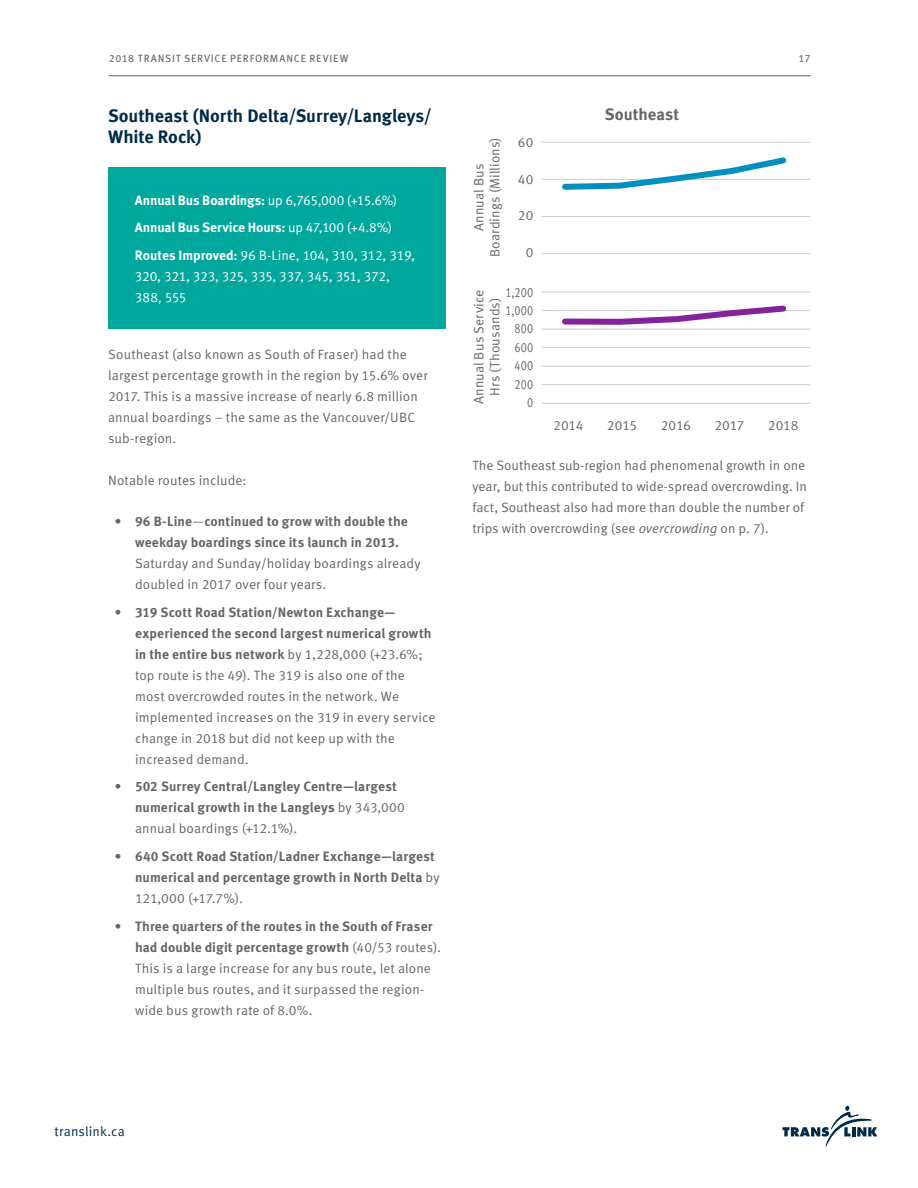
<style>
.page{position:relative;width:918px;height:1188px;background:#fff}
.page>*{position:absolute;margin:0;border:0;box-sizing:border-box;transform-origin:0 0}
.t1{font:700 18px/21px "Meta OT";color:#002b49}
.t2{font:700 16.5px "Meta OT";color:#62656a}
.Body_copy{font:13.5px/21px "Meta OT Norm";letter-spacing:.005em;color:#62656a}
.t3{font:700 13.5px/21px "Meta OT";letter-spacing:.005em;color:#62656a}
.t4{font:13.5px/21px "Meta OT Norm";letter-spacing:-.025em;color:#fff}
.t5{font:700 13.5px "Meta OT";letter-spacing:-.01em;color:#fff}
.Body_copy-2{font:13.5px "Meta OT Norm";letter-spacing:.005em;color:#62656a;scale:.8 1}
.t6{font:13.5px "Meta OT Norm";color:#002b49}
.t7{font:10.5px "Meta OT";letter-spacing:.075em;color:#62656a}
.s1{font-family:"Meta OT Norm";font-weight:400}
.s2{font-family:"Meta OT";font-weight:700}
.s3{font-family:"Meta OT Norm Ita"}
</style>
<div class="page">
<hr style="left:109px;top:75px;width:702px;height:1px;background:#62656a">
<svg style="left:782px;top:1106px;width:96px;height:42px"></svg>
<div style="left:108px;top:167px;width:338px;height:162px;background:#00a79d"></div>
<hr style="left:542px;top:253px;width:268px;height:1px;background:#cbcbcd">
<hr style="left:542px;top:403px;width:268px;height:1px;background:#cbcbcd">
<hr style="left:542px;top:216px;width:268px;height:1px;background:#cbcbcd">
<hr style="left:542px;top:179px;width:268px;height:1px;background:#cbcbcd">
<hr style="left:542px;top:384px;width:268px;height:1px;background:#cbcbcd">
<hr style="left:542px;top:329px;width:268px;height:1px;background:#cbcbcd">
<hr style="left:542px;top:347px;width:268px;height:1px;background:#cbcbcd">
<hr style="left:542px;top:366px;width:268px;height:1px;background:#cbcbcd">
<hr style="left:542px;top:142px;width:268px;height:1px;background:#cbcbcd">
<hr style="left:542px;top:292px;width:268px;height:1px;background:#cbcbcd">
<hr style="left:542px;top:310px;width:268px;height:1px;background:#cbcbcd">
<svg style="left:562px;top:157px;width:225px;height:33px"></svg>
<svg style="left:562px;top:305px;width:225px;height:20px"></svg>
<p class="t7" style="left:109px;top:52px;width:241px">2018 TRANSIT SERVICE PERFORMANCE REVIEW</p>
<p class="t7" style="left:799px;top:52px;width:14px">17</p>
<h4 class="t1" style="left:108px;top:105px;width:325px">Southeast (North Delta/Surrey/Langleys/<br>White Rock)</h4>
<h4 class="t5" style="left:135px;top:191px;width:264px">Annual Bus Boardings: <span class="s1">up 6,765,000 (+15.6%)</span></h4>
<h4 class="t5" style="left:135px;top:219px;width:259px">Annual Bus Service Hours: <span class="s1">up 47,100 (+4.8%)</span></h4>
<h4 class="t4" style="left:135px;top:245px;width:282px"><span class="s2">Routes Improved:</span> 96 B-Line, 104, 310, 312, 319,<br>320, 321, 323, 325, 335, 337, 345, 351, 372,<br>388, 555</h4>
<p class="Body_copy" style="left:108px;top:344px;width:321px">Southeast (also known as South of Fraser) had the largest percentage growth in the region by 15.6% over 2017. This is a massive increase of nearly 6.8 million annual boardings – the same as the Vancouver/UBC sub-region.</p>
<p class="Body_copy" style="left:108px;top:470px;width:140px">Notable routes include:</p>
<p class="t3" style="left:135px;top:511px;width:287px;text-indent:-20px">• 96 B-Line<span class="s1">—</span>continued to grow with double the weekday boardings since its launch in 2013.<br><span class="s1">Saturday and Sunday/holiday boardings already doubled in 2017 over four years.</span></p>
<p class="Body_copy" style="left:135px;top:602px;width:302px;text-indent:-20px"><span class="s2">• 319 Scott Road Station/Newton Exchange— experienced the second largest numerical growth in the entire bus network</span> by 1,228,000 (+23.6%; top route is the 49). The 319 is also one of the most overcrowded routes in the network. We implemented increases on the 319 in every service change in 2018 but did not keep up with the increased demand.</p>
<p class="t3" style="left:135px;top:776px;width:271px;text-indent:-20px">• 502 Surrey Central/Langley Centre—largest numerical growth in the Langleys <span class="s1">by 343,000 annual boardings (+12.1%).</span></p>
<p class="t3" style="left:135px;top:846px;width:306px;text-indent:-20px">• 640 Scott Road Station/Ladner Exchange—largest numerical and percentage growth in North Delta <span class="s1">by<br>121,000 (+17.7%).</span></p>
<p class="Body_copy" style="left:135px;top:916px;width:306px;text-indent:-20px"><span class="s2">• Three quarters of the routes in the South of Fraser had double digit percentage growth</span> (40/53 routes).<br>This is a large increase for any bus route, let alone multiple bus routes, and it surpassed the region&shy;wide bus growth rate of 8.0%.</p>
<p class="Body_copy" style="left:518px;top:132px;width:17px">60</p>
<p class="Body_copy" style="left:518px;top:169px;width:17px">40</p>
<p class="Body_copy" style="left:518px;top:205px;width:17px">20</p>
<p class="Body_copy" style="left:526px;top:242px;width:9px">0</p>
<p class="Body_copy-2" style="left:506px;top:284px;width:36px">1,200</p>
<p class="Body_copy-2" style="left:505px;top:302px;width:36px">1,000</p>
<p class="Body_copy-2" style="left:515px;top:321px;width:25px">800</p>
<p class="Body_copy-2" style="left:514px;top:339px;width:25px">600</p>
<p class="Body_copy-2" style="left:515px;top:358px;width:25px">400</p>
<p class="Body_copy-2" style="left:515px;top:376px;width:25px">200</p>
<p class="Body_copy-2" style="left:527px;top:394px;width:9px">0</p>
<p class="Body_copy" style="left:471px;top:257px;width:121px;line-height:16.2px;text-align:center;rotate:-90deg">Annual Bus<br>Boardings (Millions)</p>
<p class="Body_copy" style="left:471px;top:404px;width:116px;line-height:16.2px;text-align:center;rotate:-90deg">Annual Bus Service<br>Hrs (Thousands)</p>
<h5 class="t2" style="left:605px;top:104px;width:76px">Southeast</h5>
<p class="Body_copy" style="left:553px;top:415px;width:32px">2014</p>
<p class="Body_copy" style="left:607px;top:415px;width:32px">2015</p>
<p class="Body_copy" style="left:661px;top:415px;width:32px">2016</p>
<p class="Body_copy" style="left:714px;top:415px;width:32px">2017</p>
<p class="Body_copy" style="left:768px;top:415px;width:32px">2018</p>
<p class="Body_copy" style="left:473px;top:455px;width:336px">The Southeast sub-region had phenomenal growth in one year, but this contributed to wide-spread overcrowding. In fact, Southeast also had more than double the number of trips with overcrowding (see <span class="s3">overcrowding</span> on p. 7).</p>
<p class="t6" style="left:55px;top:1123px;width:72px">translink.ca</p>
</div>
